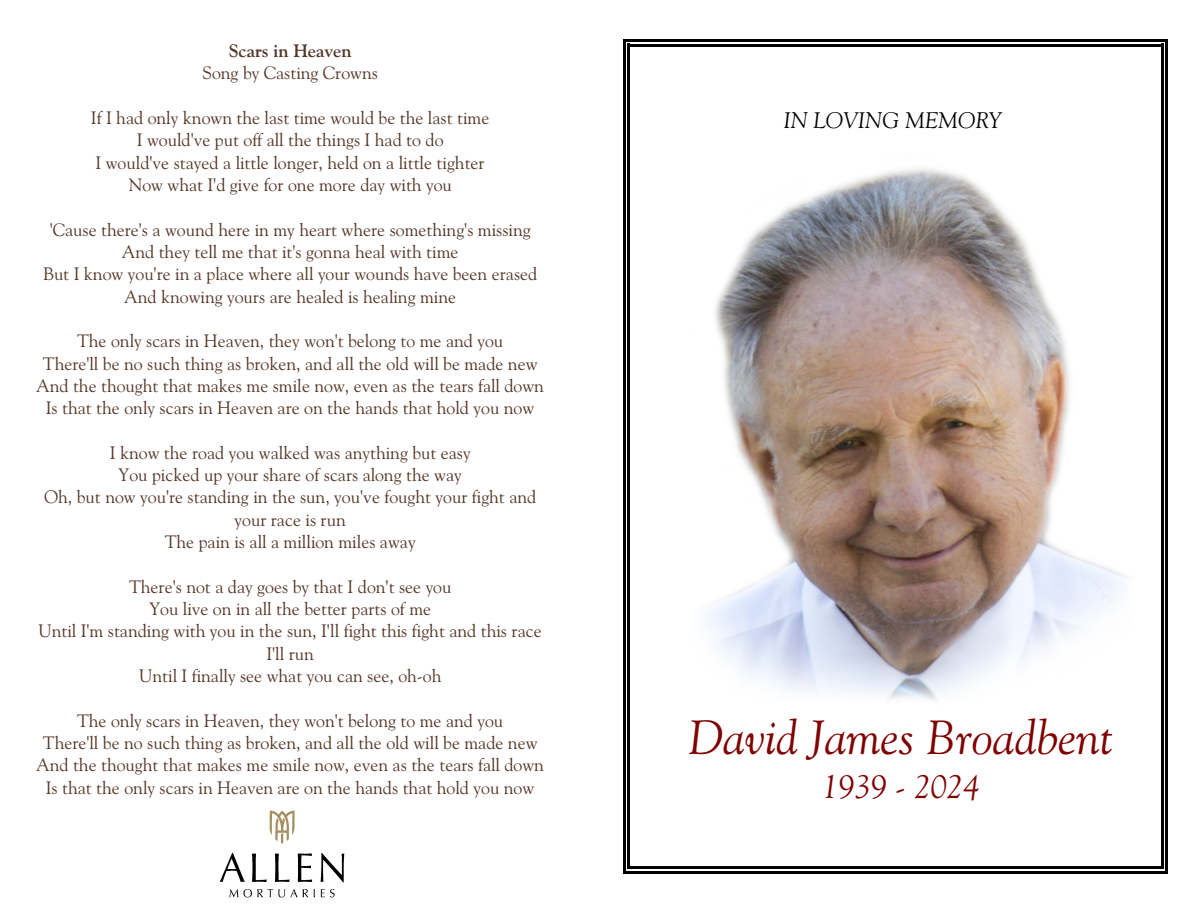
<style>
.page{position:relative;width:1188px;height:918px;background:#fff}
.page>*{position:absolute;margin:0;border:0;box-sizing:border-box;transform-origin:0 0}
.t1{font:italic 48px "Goudy Old Style BT";color:#800000}
.t2{font:italic 33px "Goudy Old Style BT";color:#800000}
.t3{font:italic 22.5px "Goudy Old Style BT";color:#000}
.t4{font:18px/22.4px "Goudy Old Style BT";color:#543626;text-align:center}
.t5{font:700 18px "Goudy Old Style BT";color:#543626}
</style>
<div class="page">
<img style="left:220px;top:810px;width:124px;height:87px">
<hr style="left:627px;top:44px;width:3px;height:825px;background:#000">
<hr style="left:1161px;top:44px;width:3px;height:825px;background:#000">
<hr style="left:627px;top:44px;width:537px;height:2px;background:#000">
<hr style="left:627px;top:866px;width:537px;height:3px;background:#000">
<hr style="left:623px;top:39px;width:3px;height:834px;background:#000">
<hr style="left:1166px;top:39px;width:2px;height:834px;background:#000">
<hr style="left:623px;top:39px;width:545px;height:3px;background:#000">
<hr style="left:623px;top:871px;width:545px;height:2px;background:#000">
<img style="left:706px;top:168px;width:422px;height:533px">
<p class="t5" style="left:229px;top:43px;width:124px">Scars in Heaven</p>
<p class="t4" style="left:202px;top:64px;width:177px">Song by Casting Crowns</p>
<p class="t4" style="left:91px;top:108px;width:400px">If I had only known the last time would be the last time I would've put off all the things I had to do<br>I would've stayed a little longer, held on a little tighter Now what I'd give for one more day with you</p>
<p class="t4" style="left:43px;top:220px;width:496px">'Cause there's a wound here in my heart where something's missing And they tell me that it's gonna heal with time<br>But I know you're in a place where all your wounds have been erased And knowing yours are healed is healing mine</p>
<p class="t4" style="left:36px;top:331px;width:509px">The only scars in Heaven, they won't belong to me and you<br>There'll be no such thing as broken, and all the old will be made new And the thought that makes me smile now, even as the tears fall down Is that the only scars in Heaven are on the hands that hold you now</p>
<p class="t4" style="left:44px;top:443px;width:494px">I know the road you walked was anything but easy<br>You picked up your share of scars along the way<br>Oh, but now you're standing in the sun, you've fought your fight and your race is run<br>The pain is all a million miles away</p>
<p class="t4" style="left:39px;top:577px;width:505px">There's not a day goes by that I don't see you<br>You live on in all the better parts of me<br>Until I'm standing with you in the sun, I'll fight this fight and this race I'll run<br>Until I finally see what you can see, oh-oh</p>
<p class="t4" style="left:36px;top:711px;width:509px">The only scars in Heaven, they won't belong to me and you<br>There'll be no such thing as broken, and all the old will be made new And the thought that makes me smile now, even as the tears fall down Is that the only scars in Heaven are on the hands that hold you now</p>
<p class="t3" style="left:784px;top:111px;width:219px">IN LOVING MEMORY</p>
<h1 class="t1" style="left:689px;top:717px;width:426px">David James Broadbent</h1>
<h2 class="t2" style="left:822px;top:773px;width:159px">1939 - 2024</h2>
</div>
